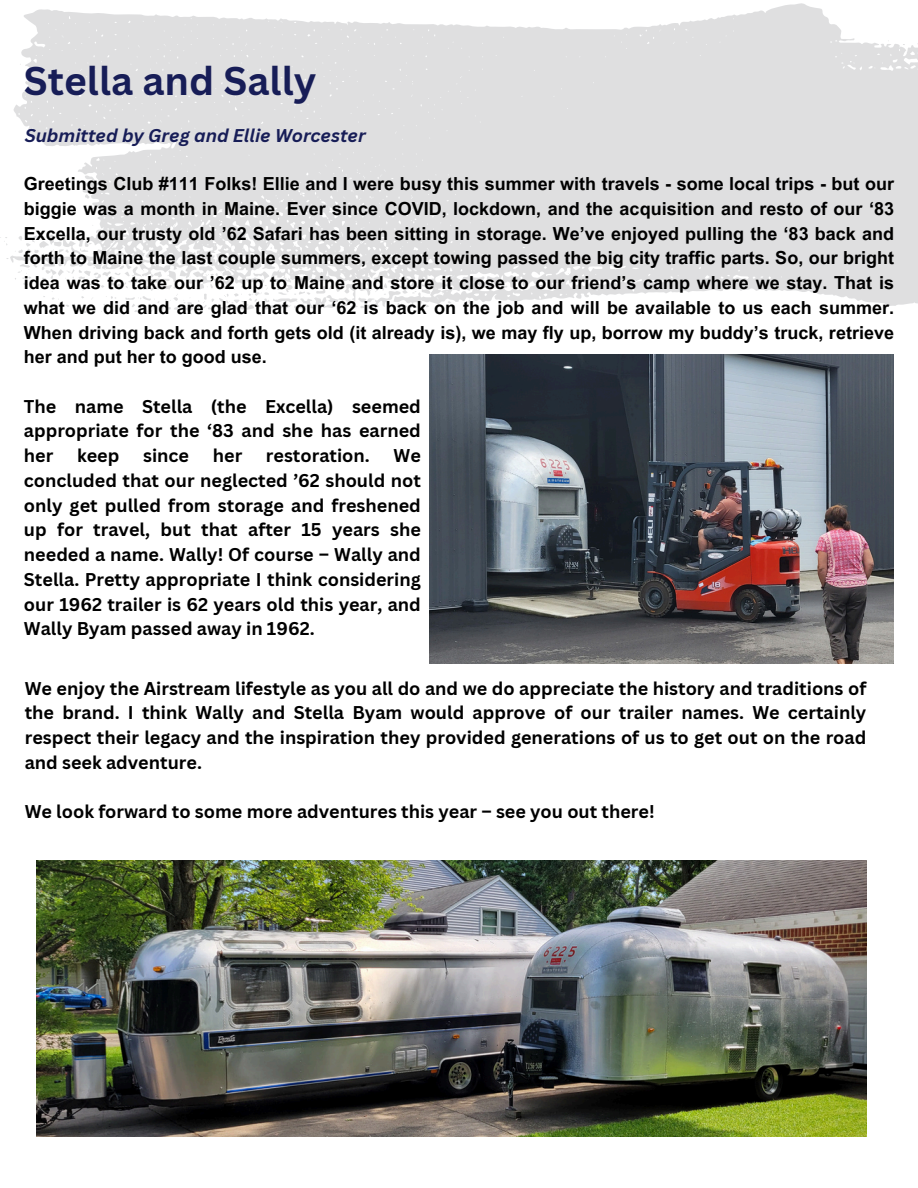
<style>
.page{position:relative;width:918px;height:1188px;background:#fff}
.page>*{position:absolute;margin:0;border:0;box-sizing:border-box;transform-origin:0 0}
.t1{font:700 39px "Canva Sans";color:#171d57}
.t2{font:700 18px/24.8px "Canva Sans";color:#000;text-align:justify}
.t3{font:700 18px/24.8px "Arial MT Pro";color:#000;text-align:justify}
.t4{font:italic 700 18px "Canva Sans";color:#171d57}
</style>
<div class="page">
<svg style="left:0;top:3px;width:918px;height:313px;fill:#dfdfe0"></svg>
<img style="left:36px;top:860px;width:831px;height:276px">
<img style="left:429px;top:354px;width:465px;height:310px">
<p class="t1" style="left:24px;top:53px;width:294px">Stella and Sally</p>
<p class="t4" style="left:25px;top:122px;width:343px">Submitted by Greg and Ellie Worcester</p>
<p class="t3" style="left:24px;top:174px;width:872px">Greetings Club #111 Folks! Ellie and I were busy this summer with travels - some local trips - but our biggie was a month in Maine. Ever since COVID, lockdown, and the acquisition and resto of our ‘83<br>Excella, our trusty old ’62 Safari has been sitting in storage. We’ve enjoyed pulling the ‘83 back and forth to Maine the last couple summers, except towing passed the big city traffic parts. So, our bright idea was to take our ’62 up to Maine and store it close to our friend’s camp where we stay. That is what we did and are glad that our ‘62 is back on the job and will be available to us each summer.<br>When driving back and forth gets old (it already is), we may fly up, borrow my buddy’s truck, retrieve her and put her to good use.</p>
<p class="t2" style="left:24px;top:393px;width:398px">The name Stella (the Excella) seemed appropriate for the ‘83 and she has earned her</p>
<p class="t2" style="left:77px;top:443px;width:44px">keep</p>
<p class="t2" style="left:143px;top:443px;width:48px">since</p>
<p class="t2" style="left:213px;top:443px;width:31px">her</p>
<p class="t2" style="left:266px;top:443px;width:105px">restoration.</p>
<p class="t2" style="left:24px;top:443px;width:399px;text-indent:370px">We concluded that our neglected ’62 should not only get pulled from storage and freshened up for travel, but that after 15 years she needed a name. Wally! Of course – Wally and Stella. Pretty appropriate I think considering our 1962 trailer is 62 years old this year, and Wally Byam passed away in 1962.</p>
<p class="t2" style="left:25px;top:675px;width:843px">We enjoy the Airstream lifestyle as you all do and we do appreciate the history and traditions of the brand. I think Wally and Stella Byam would approve of our trailer names. We certainly respect their legacy and the inspiration they provided generations of us to get out on the road and seek adventure.</p>
<p class="t2" style="left:25px;top:799px;width:631px">We look forward to some more adventures this year – see you out there!</p>
</div>
